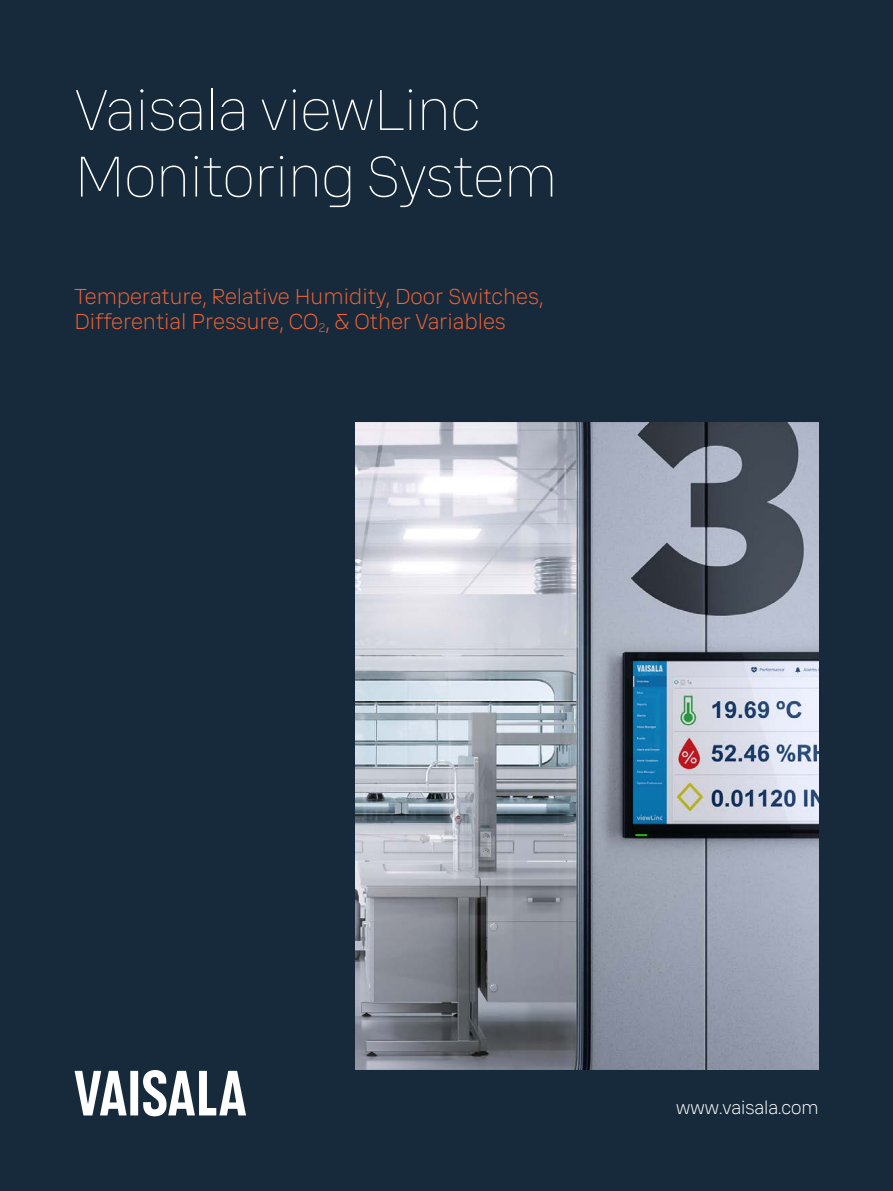
<style>
.page{position:relative;width:893px;height:1191px;background:#172a3b}
.page>*{position:absolute;margin:0;border:0;box-sizing:border-box;transform-origin:0 0}
.Cover_headline{font:100 55.5px/66.6px "Vaisala Sans";letter-spacing:-.02em;color:#fff}
.Cover_subheadline{font:300 21px/25.2px "Vaisala Sans";color:#f46336}
.t1{font:300 18px "Vaisala Sans Beta 01";color:#fff}
</style>
<div class="page">
<img style="left:355px;top:423px;width:464px;height:646px">
<svg style="left:75px;top:1070px;width:52px;height:45px"></svg>
<div style="left:130px;top:1070px;width:8px;height:45px;background:#fff"></div>
<svg style="left:143px;top:1070px;width:103px;height:46px"></svg>
<p class="Cover_headline" style="left:74px;top:74px;width:485px">Vaisala viewLinc<br>Monitoring System</p>
<p class="Cover_subheadline" style="left:74px;top:283px;width:470px">Temperature, Relative Humidity, Door Switches,<br>Differential Pressure, CO<sub>2</sub>, &amp; Other Variables</p>
<p class="t1" style="left:676px;top:1096px;width:144px">www.vaisala.com</p>
</div>
